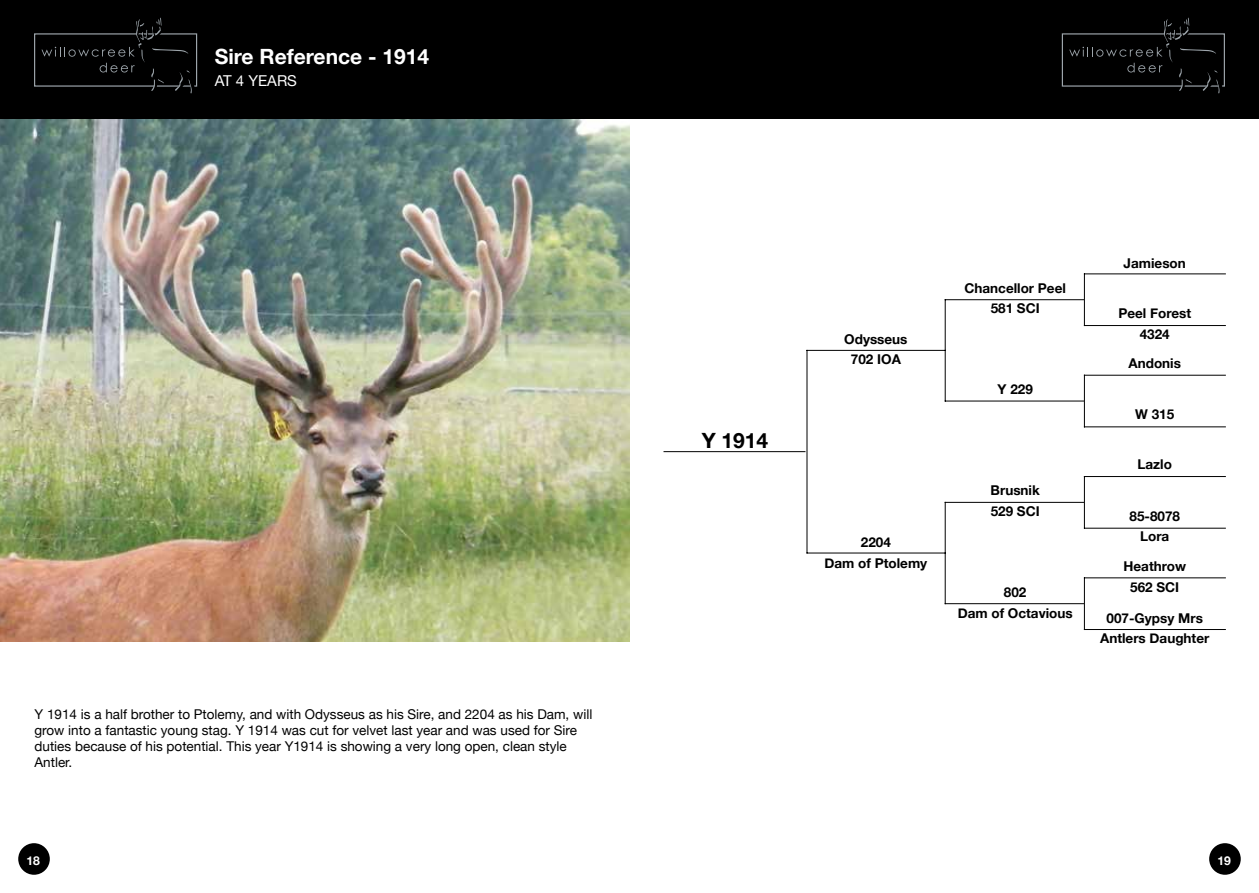
<style>
.page{position:relative;width:1259px;height:893px;background:#fff}
.page>*{position:absolute;margin:0;border:0;box-sizing:border-box;transform-origin:0 0}
.t1{font:700 21px "Helvetica Neue";color:#fff}
.t2{font:700 21px "Helvetica Neue";color:#000}
.t3{font:15px "Helvetica Neue";color:#fff}
.t4{font:13.5px/16.2px "Helvetica Neue";color:#000}
.t5{font:700 13.5px/20.5px "Helvetica Neue";color:#000;text-align:center}
.t6{font:700 12.15px "Helvetica Neue";color:#fff}
</style>
<div class="page">
<div style="left:18px;top:843px;width:32px;height:32px;background:#000;border-radius:50%"></div>
<div style="left:1209px;top:843px;width:31px;height:32px;background:#000;border-radius:50%"></div>
<div style="left:0;top:0;width:1259px;height:119px;background:#000"></div>
<div style="left:34px;top:33px;width:163px;height:54px;border:1px solid #9da5ab"></div>
<svg style="left:41px;top:17px;width:154px;height:77px"></svg>
<div style="left:1061px;top:33px;width:164px;height:54px;border:1px solid #9da5ab"></div>
<svg style="left:1069px;top:17px;width:153px;height:77px"></svg>
<img style="left:0;top:119px;width:629px;height:523px">
<hr style="left:806px;top:350px;width:1px;height:203px;background:#000">
<hr style="left:806px;top:350px;width:139px;height:1px;background:#000">
<hr style="left:944px;top:299px;width:1px;height:102px;background:#000">
<hr style="left:944px;top:299px;width:140px;height:1px;background:#000">
<hr style="left:944px;top:401px;width:140px;height:1px;background:#000">
<hr style="left:1084px;top:273px;width:1px;height:53px;background:#000">
<hr style="left:1084px;top:375px;width:1px;height:52px;background:#000">
<hr style="left:806px;top:552px;width:139px;height:1px;background:#000">
<hr style="left:944px;top:502px;width:1px;height:102px;background:#000">
<hr style="left:944px;top:502px;width:140px;height:1px;background:#000">
<hr style="left:944px;top:603px;width:140px;height:1px;background:#000">
<hr style="left:1084px;top:476px;width:1px;height:53px;background:#000">
<hr style="left:1084px;top:577px;width:1px;height:53px;background:#000">
<hr style="left:1084px;top:273px;width:141px;height:1px;background:#000">
<hr style="left:1084px;top:325px;width:141px;height:1px;background:#000">
<hr style="left:1084px;top:375px;width:141px;height:1px;background:#000">
<hr style="left:1084px;top:426px;width:141px;height:1px;background:#000">
<hr style="left:1084px;top:476px;width:141px;height:1px;background:#000">
<hr style="left:1084px;top:528px;width:141px;height:1px;background:#000">
<hr style="left:1084px;top:577px;width:141px;height:1px;background:#000">
<hr style="left:1084px;top:629px;width:141px;height:1px;background:#000">
<hr style="left:663px;top:451px;width:142px;height:1px;background:#000">
<h1 class="t1" style="left:215px;top:37px;width:216px">Sire Reference - 1914</h1>
<p class="t3" style="left:215px;top:68px;width:45px">at 4 years</p>
<p class="t4" style="left:35px;top:705px;width:559px">Y 1914 is a half brother to Ptolemy, and with Odysseus as his Sire, and 2204 as his Dam, will grow into a fantastic young stag. Y 1914 was cut for velvet last year and was used for Sire duties because of his potential. This year Y1914 is showing a very long open, clean style Antler.</p>
<h1 class="t2" style="left:702px;top:421px;width:68px">Y 1914</h1>
<p class="t5" style="left:844px;top:328px;width:65px">Odysseus<br>702 IOA</p>
<p class="t5" style="left:824px;top:531px;width:104px">2204<br>Dam of Ptolemy</p>
<p class="t5" style="left:964px;top:277px;width:103px">Chancellor Peel<br>581 SCI</p>
<p class="t5" style="left:997px;top:379px;width:37px">Y 229</p>
<p class="t5" style="left:990px;top:480px;width:51px;text-align:left">Brusnik<br>529 SCI</p>
<p class="t5" style="left:957px;top:581px;width:116px">802<br>Dam of Octavious</p>
<p class="t5" style="left:1123px;top:252px;width:64px">Jamieson</p>
<p class="t5" style="left:1118px;top:303px;width:74px">Peel Forest<br>4324</p>
<p class="t5" style="left:1128px;top:353px;width:54px">Andonis</p>
<p class="t5" style="left:1135px;top:403px;width:41px">W 315</p>
<p class="t5" style="left:1137px;top:454px;width:36px">Lazlo</p>
<p class="t5" style="left:1129px;top:505px;width:52px">85-8078<br>Lora</p>
<p class="t5" style="left:1123px;top:556px;width:64px">Heathrow<br>562 SCI</p>
<p class="t5" style="left:1100px;top:607px;width:111px">007-Gypsy Mrs<br>Antlers Daughter</p>
<p class="t6" style="left:26px;top:850px;width:15px">18</p>
<p class="t6" style="left:1217px;top:850px;width:15px">19</p>
</div>
